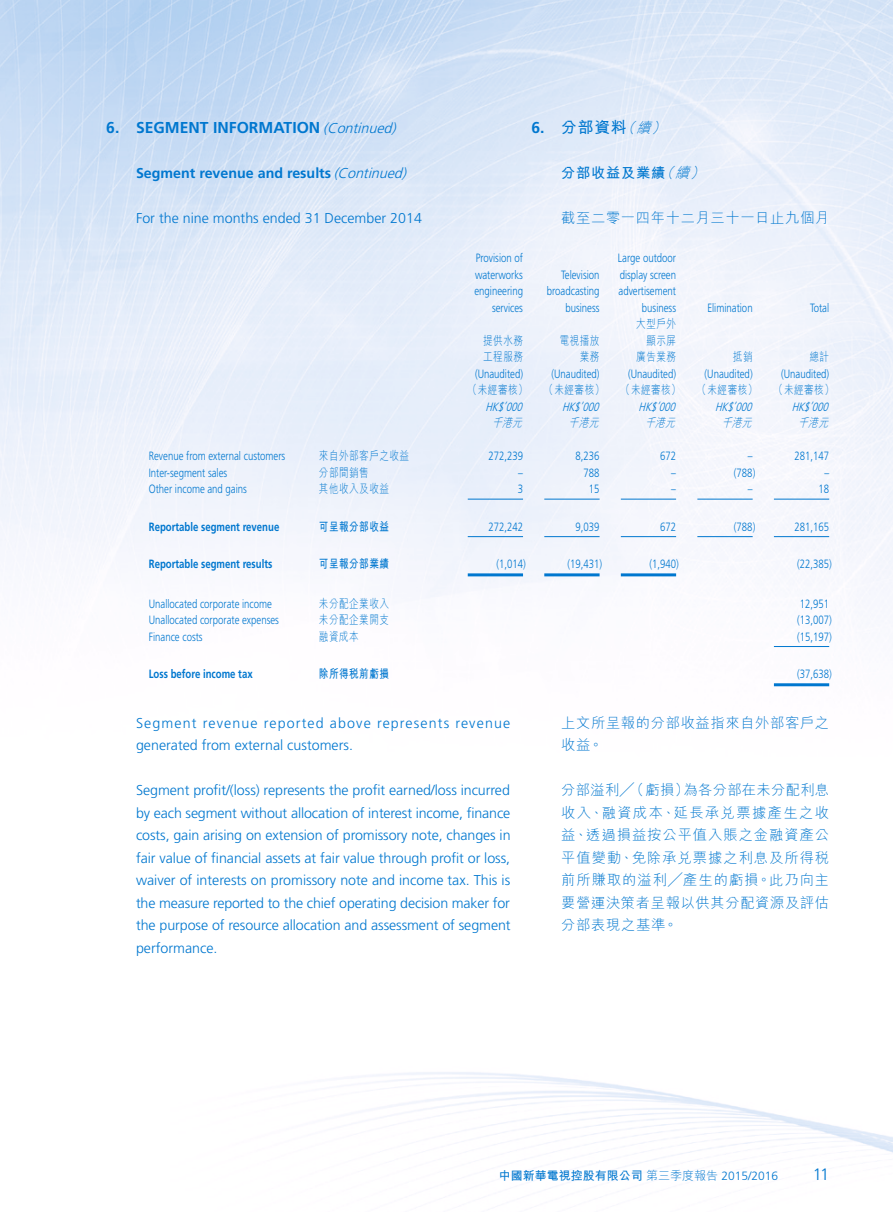
<style>
.page{position:relative;width:893px;height:1212px;background:#fff}
.page>*{position:absolute;margin:0;border:0;box-sizing:border-box;transform-origin:0 0}
.t1{font:300 16.5px "Frutiger LT Std";color:#0077cf}
.Heading_1{font:700 15.75px "Frutiger LT Std";color:#0077cf}
.C_Heading_1{font:700 15.75px "M Hei HK";color:#0077cf}
.Body_Text{font:300 14.25px/22.5px "Frutiger LT Std";color:#0077cf;text-align:justify}
.C_Body_Text{font:300 14.25px/22.5px "M Hei HK";letter-spacing:.045em;color:#0077cf}
.Body_Text-2{font:300 14.25px/22.5px "Frutiger LT Std";letter-spacing:.06em;color:#0077cf}
.Heading_2{font:700 14.25px "Frutiger LT Std";color:#0077cf}
.C_Heading_2{font:700 14.25px "M Hei HK";letter-spacing:.05em;color:#0077cf}
.Notes{font:300 12px "Frutiger LT Std";color:#0077cf;scale:.8 1}
.Notes-2{font:300 12px "M Hei HK";letter-spacing:.05em;color:#0077cf;scale:.8 1}
.Notes-3{font:700 12px "Frutiger LT Std";color:#0077cf;scale:.8 1}
.Notes-4{font:italic 300 12px "Frutiger LT Std";color:#0077cf;scale:.8 1}
.Notes-5{font:700 12px "M Hei HK";color:#0077cf}
.Notes-6{font:700 12px "M Hei HK";letter-spacing:.05em;color:#0077cf;scale:.8 1}
.Notes-7{font:italic 300 12px "M Hei HK";color:#0077cf;scale:.8 1}
.s1{font-weight:300;font-style:italic;font-size:14.25px}
.s2{font-weight:300;font-style:italic}
.s3{font-family:"Frutiger LT Std"}
.s4{font-weight:300}
.s5{font-family:"Frutiger LT Std";font-weight:300}
</style>
<div class="page">
<img style="left:0;top:0;width:893px;height:1189px">
<hr style="left:468px;top:499px;width:55px;height:1px;background:#0077cf">
<hr style="left:544px;top:499px;width:56px;height:1px;background:#0077cf">
<hr style="left:621px;top:499px;width:55px;height:1px;background:#0077cf">
<hr style="left:697px;top:499px;width:56px;height:1px;background:#0077cf">
<hr style="left:774px;top:499px;width:55px;height:1px;background:#0077cf">
<hr style="left:468px;top:536px;width:55px;height:1px;background:#0077cf">
<hr style="left:544px;top:536px;width:56px;height:1px;background:#0077cf">
<hr style="left:621px;top:536px;width:55px;height:1px;background:#0077cf">
<hr style="left:697px;top:536px;width:56px;height:1px;background:#0077cf">
<hr style="left:774px;top:536px;width:55px;height:1px;background:#0077cf">
<hr style="left:468px;top:573px;width:55px;height:3px;background:#0077cf">
<hr style="left:544px;top:573px;width:56px;height:3px;background:#0077cf">
<hr style="left:621px;top:573px;width:55px;height:3px;background:#0077cf">
<hr style="left:774px;top:646px;width:55px;height:1px;background:#0077cf">
<hr style="left:774px;top:683px;width:55px;height:3px;background:#0077cf">
<p class="Heading_1" style="left:106px;top:118px;width:295px">6. SEGMENT INFORMATION <span class="s1">(Continued)</span></p>
<p class="Heading_2" style="left:136px;top:165px;width:276px">Segment revenue and results <span class="s2">(Continued)</span></p>
<p class="Body_Text" style="left:136px;top:207px;width:287px">For the nine months ended 31 December 2014</p>
<p class="C_Heading_1" style="left:531px;top:116px;width:140px"><span class="s3">6.</span> 分部資料<span class="s1">（續）</span></p>
<p class="C_Heading_2" style="left:561px;top:163px;width:148px">分部收益及業績<span class="s2">（續）</span></p>
<p class="C_Body_Text" style="left:561px;top:206px;width:269px">截至二零一四年十二月三十一日止九個月</p>
<p class="Notes" style="left:476px;top:251px;width:61px">Provision of</p>
<p class="Notes" style="left:475px;top:268px;width:61px">waterworks</p>
<p class="Notes" style="left:474px;top:284px;width:62px">engineering</p>
<p class="Notes" style="left:492px;top:301px;width:40px">services</p>
<p class="Notes-2" style="left:483px;top:334px;width:51px">提供水務</p>
<p class="Notes-2" style="left:483px;top:351px;width:51px">工程服務</p>
<p class="Notes" style="left:561px;top:268px;width:50px">Television</p>
<p class="Notes" style="left:547px;top:284px;width:67px">broadcasting</p>
<p class="Notes" style="left:565px;top:301px;width:44px">business</p>
<p class="Notes-2" style="left:560px;top:334px;width:51px">電視播放</p>
<p class="Notes-2" style="left:580px;top:351px;width:26px">業務</p>
<p class="Notes" style="left:618px;top:251px;width:74px">Large outdoor</p>
<p class="Notes" style="left:620px;top:268px;width:72px">display screen</p>
<p class="Notes" style="left:618px;top:284px;width:73px">advertisement</p>
<p class="Notes" style="left:642px;top:301px;width:44px">business</p>
<p class="Notes" style="left:707px;top:301px;width:58px">Elimination</p>
<p class="Notes" style="left:810px;top:301px;width:25px">Total</p>
<p class="Notes-2" style="left:636px;top:318px;width:51px">大型戶外</p>
<p class="Notes-2" style="left:646px;top:334px;width:39px">顯示屏</p>
<p class="Notes-2" style="left:636px;top:351px;width:51px">廣告業務</p>
<p class="Notes-2" style="left:733px;top:351px;width:26px">抵銷</p>
<p class="Notes-2" style="left:809px;top:351px;width:26px">總計</p>
<p class="Notes" style="left:475px;top:367px;width:62px">(Unaudited)</p>
<p class="Notes" style="left:552px;top:367px;width:62px">(Unaudited)</p>
<p class="Notes" style="left:628px;top:367px;width:62px">(Unaudited)</p>
<p class="Notes" style="left:705px;top:367px;width:62px">(Unaudited)</p>
<p class="Notes" style="left:781px;top:367px;width:62px">(Unaudited)</p>
<p class="Notes-2" style="left:467px;top:384px;width:77px">（未經審核）</p>
<p class="Notes-2" style="left:544px;top:384px;width:77px">（未經審核）</p>
<p class="Notes-2" style="left:620px;top:384px;width:77px">（未經審核）</p>
<p class="Notes-2" style="left:697px;top:384px;width:77px">（未經審核）</p>
<p class="Notes-2" style="left:773px;top:384px;width:77px">（未經審核）</p>
<p class="Notes-4" style="left:485px;top:400px;width:52px">HK$’000</p>
<p class="Notes-4" style="left:562px;top:400px;width:52px">HK$’000</p>
<p class="Notes-4" style="left:639px;top:400px;width:52px">HK$’000</p>
<p class="Notes-4" style="left:715px;top:400px;width:52px">HK$’000</p>
<p class="Notes-4" style="left:792px;top:400px;width:52px">HK$’000</p>
<p class="Notes-7" style="left:492px;top:417px;width:43px">千港元</p>
<p class="Notes-7" style="left:569px;top:417px;width:43px">千港元</p>
<p class="Notes-7" style="left:645px;top:417px;width:43px">千港元</p>
<p class="Notes-7" style="left:722px;top:417px;width:43px">千港元</p>
<p class="Notes-7" style="left:798px;top:417px;width:43px">千港元</p>
<p class="Notes" style="left:149px;top:449px;width:172px">Revenue from external customers</p>
<p class="Notes-2" style="left:319px;top:450px;width:114px">來自外部客戶之收益</p>
<p class="Notes" style="left:488px;top:449px;width:45px">272,239</p>
<p class="Notes" style="left:576px;top:449px;width:32px">8,236</p>
<p class="Notes" style="left:660px;top:449px;width:22px">672</p>
<p class="Notes" style="left:748px;top:449px;width:8px">–</p>
<p class="Notes" style="left:794px;top:449px;width:45px">281,147</p>
<p class="Notes" style="left:149px;top:466px;width:100px">Inter-segment sales</p>
<p class="Notes-2" style="left:319px;top:466px;width:64px">分部間銷售</p>
<p class="Notes" style="left:518px;top:466px;width:8px">–</p>
<p class="Notes" style="left:584px;top:466px;width:22px">788</p>
<p class="Notes" style="left:671px;top:466px;width:8px">–</p>
<p class="Notes" style="left:734px;top:466px;width:28px">(788)</p>
<p class="Notes" style="left:824px;top:466px;width:8px">–</p>
<p class="Notes" style="left:149px;top:482px;width:124px">Other income and gains</p>
<p class="Notes-2" style="left:319px;top:483px;width:89px">其他收入及收益</p>
<p class="Notes" style="left:518px;top:482px;width:8px">3</p>
<p class="Notes" style="left:589px;top:482px;width:15px">15</p>
<p class="Notes" style="left:671px;top:482px;width:8px">–</p>
<p class="Notes" style="left:748px;top:482px;width:8px">–</p>
<p class="Notes" style="left:818px;top:482px;width:15px">18</p>
<p class="Notes-3" style="left:149px;top:520px;width:165px">Reportable segment revenue</p>
<p class="Notes-6" style="left:319px;top:518px;width:89px">可呈報分部收益</p>
<p class="Notes" style="left:488px;top:520px;width:45px">272,242</p>
<p class="Notes" style="left:576px;top:520px;width:32px">9,039</p>
<p class="Notes" style="left:660px;top:520px;width:22px">672</p>
<p class="Notes" style="left:734px;top:520px;width:28px">(788)</p>
<p class="Notes" style="left:794px;top:520px;width:45px">281,165</p>
<p class="Notes-3" style="left:149px;top:557px;width:156px">Reportable segment results</p>
<p class="Notes-6" style="left:319px;top:555px;width:89px">可呈報分部業績</p>
<p class="Notes" style="left:496px;top:557px;width:38px">(1,014)</p>
<p class="Notes" style="left:568px;top:557px;width:45px">(19,431)</p>
<p class="Notes" style="left:649px;top:557px;width:38px">(1,940)</p>
<p class="Notes" style="left:797px;top:557px;width:45px">(22,385)</p>
<p class="Notes" style="left:149px;top:597px;width:156px">Unallocated corporate income</p>
<p class="Notes-2" style="left:319px;top:597px;width:89px">未分配企業收入</p>
<p class="Notes" style="left:800px;top:597px;width:38px">12,951</p>
<p class="Notes" style="left:149px;top:613px;width:164px">Unallocated corporate expenses</p>
<p class="Notes-2" style="left:319px;top:614px;width:89px">未分配企業開支</p>
<p class="Notes" style="left:797px;top:613px;width:45px">(13,007)</p>
<p class="Notes" style="left:149px;top:630px;width:69px">Finance costs</p>
<p class="Notes-2" style="left:319px;top:630px;width:51px">融資成本</p>
<p class="Notes" style="left:797px;top:630px;width:45px">(15,197)</p>
<p class="Notes-3" style="left:149px;top:667px;width:131px">Loss before income tax</p>
<p class="Notes-6" style="left:319px;top:665px;width:89px">除所得稅前虧損</p>
<p class="Notes" style="left:797px;top:667px;width:45px">(37,638)</p>
<p class="Body_Text-2" style="left:136px;top:712px;width:376px">Segment revenue reported above represents revenue generated from external customers.</p>
<p class="Body_Text" style="left:136px;top:779px;width:376px">Segment profit/(loss) represents the profit earned/loss incurred by each segment without allocation of interest income, finance costs, gain arising on extension of promissory note, changes in fair value of financial assets at fair value through profit or loss, waiver of interests on promissory note and income tax. This is the measure reported to the chief operating decision maker for the purpose of resource allocation and assessment of segment performance.</p>
<p class="C_Body_Text" style="left:561px;top:711px;width:269px">上文所呈報的分部收益指來自外部客戶之收益。</p>
<p class="C_Body_Text" style="left:561px;top:778px;width:269px;text-align:justify">分部溢利╱（虧損）為各分部在未分配利息收入、融資成本、延長承兌票據產生之收益、透過損益按公平值入賬之金融資產公平值變動、免除承兌票據之利息及所得稅前所賺取的溢利╱產生的虧損。此乃向主要營運決策者呈報以供其分配資源及評估分部表現之基準。</p>
<p class="Notes-5" style="left:499px;top:1167px;width:281px">中國新華電視控股有限公司<span class="s4">第三季度報告</span> <span class="s5">2015/2016</span></p>
<h1 class="t1" style="left:813px;top:1165px;width:18px">11</h1>
</div>
